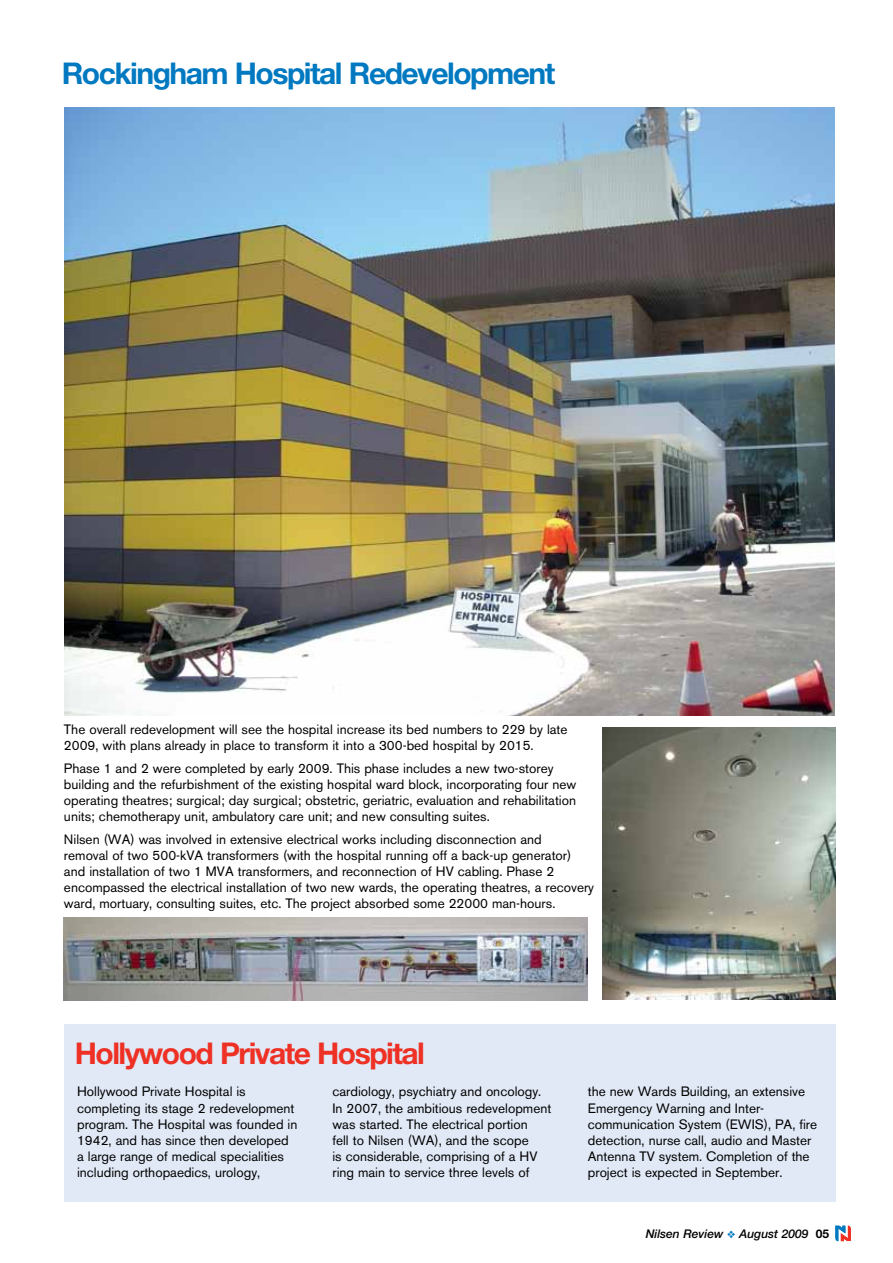
<style>
.page{position:relative;width:893px;height:1263px;background:#fff}
.page>*{position:absolute;margin:0;border:0;box-sizing:border-box;transform-origin:0 0}
.t1{font:700 30px "Helvetica Neue";letter-spacing:-.05em;color:#0079c1}
.t2{font:700 30px "Helvetica Neue";letter-spacing:-.05em;color:#ee3124}
.t3{font:13.5px/16.2px "Akzidenz Grotesk BE";color:#000}
.t4{font:italic 500 12px "Helvetica Neue";color:#000}
.s1{color:#0079c1}
.s2{font-weight:700;font-style:normal}
</style>
<div class="page">
<div style="left:64px;top:1025px;width:771px;height:177px;background:#e1e9f6"></div>
<svg style="left:835px;top:1226px;width:16px;height:15px"></svg>
<img style="left:602px;top:727px;width:233px;height:272px">
<img style="left:64px;top:108px;width:771px;height:608px">
<img style="left:64px;top:917px;width:523px;height:84px">
<h1 class="t1" style="left:62px;top:54px;width:495px">Rockingham Hospital Redevelopment</h1>
<p class="t3" style="left:64px;top:721px;width:505px">The overall redevelopment will see the hospital increase its bed numbers to 229 by late<br>2009, with plans already in place to transform it into a 300-bed hospital by 2015.</p>
<p class="t3" style="left:64px;top:760px;width:514px">Phase 1 and 2 were completed by early 2009. This phase includes a new two-storey building and the refurbishment of the existing hospital ward block, incorporating four new operating theatres; surgical; day surgical; obstetric, geriatric, evaluation and rehabilitation units; chemotherapy unit, ambulatory care unit; and new consulting suites.</p>
<p class="t3" style="left:64px;top:831px;width:532px">Nilsen (WA) was involved in extensive electrical works including disconnection and<br>removal of two 500-kVA transformers (with the hospital running off a back-up generator) and installation of two 1 MVA transformers, and reconnection of HV cabling. Phase 2 encompassed the electrical installation of two new wards, the operating theatres, a recovery ward, mortuary, consulting suites, etc. The project absorbed some 22000 man-hours.</p>
<h1 class="t2" style="left:75px;top:1034px;width:352px">Hollywood Private Hospital</h1>
<p class="t3" style="left:77px;top:1083px;width:222px">Hollywood Private Hospital is completing its stage 2 redevelopment program. The Hospital was founded in 1942, and has since then developed a large range of medical specialities including orthopaedics, urology,</p>
<p class="t3" style="left:332px;top:1083px;width:220px">cardiology, psychiatry and oncology.<br>In 2007, the ambitious redevelopment was started. The electrical portion<br>fell to Nilsen (WA), and the scope<br>is considerable, comprising of a HV ring main to service three levels of</p>
<p class="t3" style="left:588px;top:1083px;width:231px">the new Wards Building, an extensive Emergency Warning and Inter&shy;communication System (EWIS), PA, fire detection, nurse call, audio and Master Antenna TV system. Completion of the project is expected in September.</p>
<p class="t4" style="left:646px;top:1227px;width:185px">Nilsen Review <span class="s1">❖</span> August 2009 <span class="s2">05</span></p>
</div>
